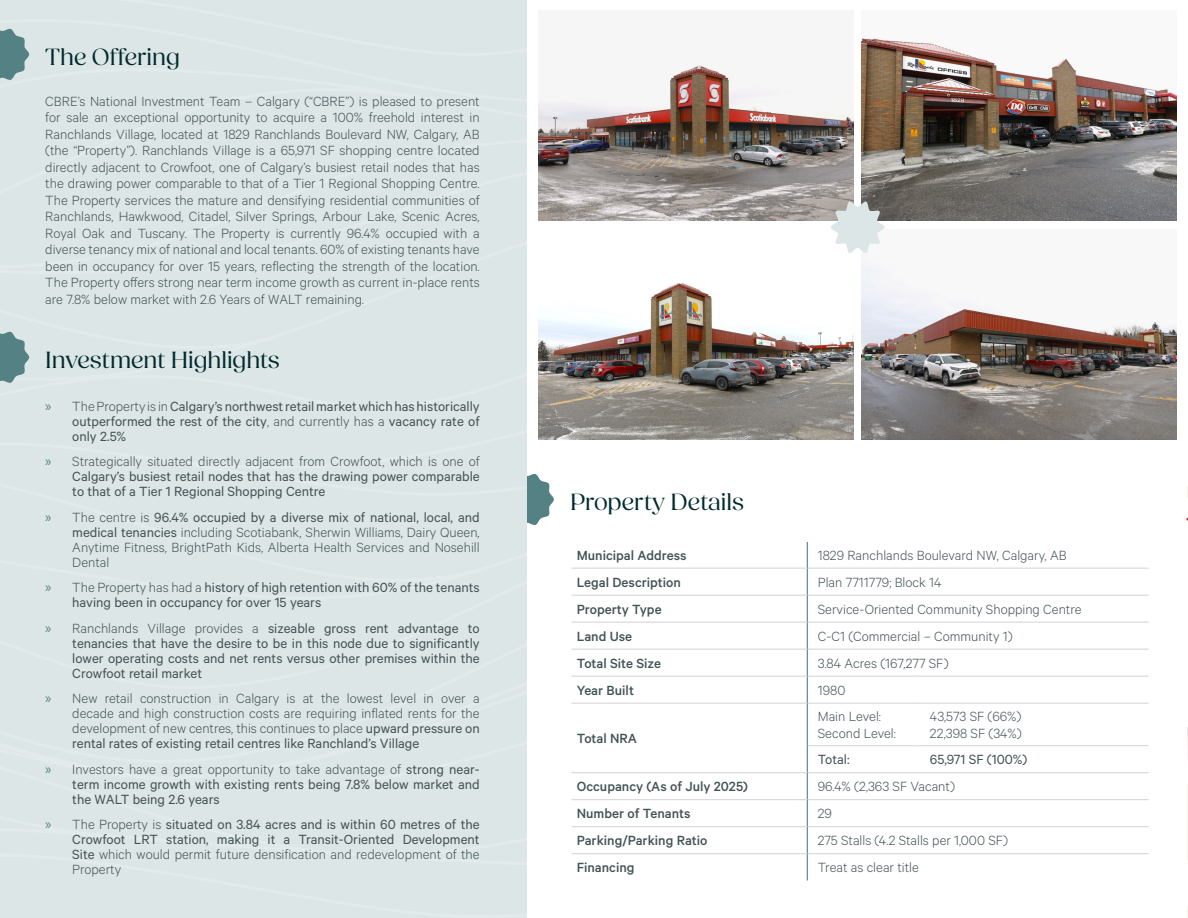
<style>
.page{position:relative;width:1188px;height:918px;background:#fff}
.page>*{position:absolute;margin:0;border:0;box-sizing:border-box;transform-origin:0 0}
.t1{font:24px "Fields Display";color:#012a2d}
.t2{font:300 15px/16.5px "Calibre";color:#435254;text-align:justify}
.t3{font:15px/15px "Calibre";color:#435254;text-align:justify}
.t4{font:500 15px "Calibre";color:#435254}
.s1{font-family:"Myriad Pro";color:#538184}
.s2{font-weight:300}
.s3{font-family:"Myriad Pro";font-weight:400;color:#538184}
.s4{font-weight:400}
</style>
<div class="page">
<svg style="left:526px;top:473px;width:28px;height:53px"></svg>
<svg style="left:1186px;top:486px;width:2px;height:432px"></svg>
<div style="left:420px;top:133px;width:106px;height:32px;background:#dde6e7"></div>
<div style="left:420px;top:81px;width:106px;height:52px;background:#dde6e7"></div>
<div style="left:0;top:448px;width:526px;height:80px;background:#dde6e7"></div>
<div style="left:0;top:275px;width:526px;height:170px;background:#dde6e7"></div>
<div style="left:279px;top:165px;width:247px;height:110px;background:#dde6e7"></div>
<div style="left:0;top:856px;width:526px;height:62px;background:#dde6e7"></div>
<svg style="left:0;top:856px;width:17px;height:48px"></svg>
<div style="left:0;top:563px;width:526px;height:145px;background:#dde6e7"></div>
<div style="left:0;top:81px;width:420px;height:170px;background:#dde6e7"></div>
<div style="left:0;top:451px;width:494px;height:149px;background:#dde6e7"></div>
<div style="left:0;top:708px;width:526px;height:148px;background:#dde6e7"></div>
<div style="left:134px;top:285px;width:392px;height:203px;background:#dde6e7"></div>
<div style="left:0;top:0;width:526px;height:81px;background:#dde6e7"></div>
<div style="left:0;top:248px;width:279px;height:136px;background:#dde6e7"></div>
<hr style="left:807px;top:568px;width:112px;height:1px;background:#d1d2d4">
<hr style="left:919px;top:568px;width:230px;height:1px;background:#d1d2d4">
<hr style="left:807px;top:595px;width:112px;height:1px;background:#d1d2d4">
<hr style="left:919px;top:595px;width:230px;height:1px;background:#d1d2d4">
<hr style="left:807px;top:622px;width:112px;height:1px;background:#d1d2d4">
<hr style="left:919px;top:622px;width:230px;height:1px;background:#d1d2d4">
<hr style="left:807px;top:649px;width:112px;height:1px;background:#d1d2d4">
<hr style="left:919px;top:649px;width:230px;height:1px;background:#d1d2d4">
<hr style="left:807px;top:676px;width:112px;height:1px;background:#d1d2d4">
<hr style="left:919px;top:676px;width:230px;height:1px;background:#d1d2d4">
<hr style="left:807px;top:703px;width:112px;height:1px;background:#d1d2d4">
<hr style="left:919px;top:703px;width:230px;height:1px;background:#d1d2d4">
<hr style="left:808px;top:745px;width:111px;height:1px;background:#d1d2d4">
<hr style="left:919px;top:745px;width:230px;height:1px;background:#d1d2d4">
<hr style="left:807px;top:772px;width:112px;height:1px;background:#d1d2d4">
<hr style="left:919px;top:772px;width:230px;height:1px;background:#d1d2d4">
<hr style="left:807px;top:799px;width:112px;height:1px;background:#d1d2d4">
<hr style="left:919px;top:799px;width:230px;height:1px;background:#d1d2d4">
<hr style="left:807px;top:826px;width:112px;height:1px;background:#d1d2d4">
<hr style="left:919px;top:826px;width:230px;height:1px;background:#d1d2d4">
<hr style="left:807px;top:853px;width:112px;height:1px;background:#d1d2d4">
<hr style="left:919px;top:853px;width:230px;height:1px;background:#d1d2d4">
<svg style="left:807px;top:542px;width:1px;height:161px"></svg>
<hr style="left:807px;top:703px;width:1px;height:43px;background:#538184">
<svg style="left:807px;top:746px;width:1px;height:135px"></svg>
<hr style="left:572px;top:568px;width:235px;height:1px;background:#d1d2d4">
<hr style="left:572px;top:595px;width:235px;height:1px;background:#d1d2d4">
<hr style="left:572px;top:622px;width:235px;height:1px;background:#d1d2d4">
<hr style="left:572px;top:649px;width:235px;height:1px;background:#d1d2d4">
<hr style="left:572px;top:676px;width:235px;height:1px;background:#d1d2d4">
<hr style="left:572px;top:703px;width:235px;height:1px;background:#d1d2d4">
<hr style="left:572px;top:772px;width:235px;height:1px;background:#d1d2d4">
<hr style="left:572px;top:799px;width:235px;height:1px;background:#d1d2d4">
<hr style="left:572px;top:826px;width:235px;height:1px;background:#d1d2d4">
<hr style="left:572px;top:853px;width:235px;height:1px;background:#d1d2d4">
<img style="left:538px;top:65px;width:315px;height:155px">
<img style="left:538px;top:283px;width:315px;height:156px">
<img style="left:862px;top:38px;width:315px;height:182px">
<img style="left:862px;top:254px;width:315px;height:185px">
<svg style="left:831px;top:201px;width:54px;height:53px"></svg>
<p class="t1" style="left:45px;top:44px;width:136px">The Offering</p>
<p class="t2" style="left:45px;top:92px;width:436px">CBRE’s National Investment Team – Calgary (“CBRE”) is pleased to present for sale an exceptional opportunity to acquire a 100% freehold interest in Ranchlands Village, located at 1829 Ranchlands Boulevard NW, Calgary, AB (the “Property”). Ranchlands Village is a 65,971 SF shopping centre located directly adjacent to Crowfoot, one of Calgary’s busiest retail nodes that has the drawing power comparable to that of a Tier 1 Regional Shopping Centre.<br>The Property services the mature and densifying residential communities of Ranchlands, Hawkwood, Citadel, Silver Springs, Arbour Lake, Scenic Acres, Royal Oak and Tuscany. The Property is currently 96.4% occupied with a diverse tenancy mix of national and local tenants. 60% of existing tenants have been in occupancy for over 15 years, reflecting the strength of the location.<br>The Property offers strong near term income growth as current in-place rents are 7.8% below market with 2.6 Years of WALT remaining.</p>
<p class="t1" style="left:45px;top:346px;width:236px">Investment Highlights</p>
<p class="t3" style="left:72px;top:398px;width:409px;text-indent:-27px"><span class="s1">»</span> <span class="s2">The Property is in</span> Calgary’s northwest retail market which has historically outperformed the rest of the city<span class="s2">, and currently has a</span> vacancy rate of only 2.5%</p>
<p class="t3" style="left:72px;top:454px;width:409px;text-indent:-27px"><span class="s1">»</span> <span class="s2">Strategically situated directly adjacent from Crowfoot, which is one of </span>Calgary’s busiest retail nodes that has the drawing power comparable to that of a Tier 1 Regional Shopping Centre</p>
<p class="t2" style="left:72px;top:509px;width:409px;line-height:15px;text-indent:-27px"><span class="s3">»</span> The centre is <span class="s4">96.4% occupied by a diverse mix of national, local, and medical tenancies</span> including Scotiabank, Sherwin Williams, Dairy Queen, Anytime Fitness, BrightPath Kids, Alberta Health Services and Nosehill Dental</p>
<p class="t3" style="left:72px;top:580px;width:409px;text-indent:-27px"><span class="s1">»</span> <span class="s2">The Property has had a</span> history of high retention with 60% of the tenants having been in occupancy for over 15 years</p>
<p class="t3" style="left:72px;top:620px;width:409px;text-indent:-27px"><span class="s1">»</span> <span class="s2">Ranchlands Village provides a</span> sizeable gross rent advantage to tenancies that have the desire to be in this node due to significantly lower operating costs and net rents versus other premises within the Crowfoot retail market</p>
<p class="t2" style="left:72px;top:691px;width:409px;line-height:15px;text-indent:-27px"><span class="s3">»</span> New retail construction in Calgary is at the lowest level in over a decade and high construction costs are requiring inflated rents for the development of new centres, this continues to place <span class="s4">upward pressure on rental rates of existing retail centres like Ranchland’s Village</span></p>
<p class="t3" style="left:72px;top:761px;width:409px;text-indent:-27px"><span class="s1">»</span> <span class="s2">Investors have a great opportunity to take advantage of</span> strong near&shy;term income growth with existing rents being 7.8% below market and the WALT being 2.6 years</p>
<p class="t3" style="left:72px;top:817px;width:409px;text-indent:-27px"><span class="s1">»</span> <span class="s2">The Property is</span> situated on 3.84 acres and is within 60 metres of the Crowfoot LRT station, making it a Transit-Oriented Development Site <span class="s2">which would permit future densification and redevelopment of the Property</span></p>
<p class="t1" style="left:570px;top:489px;width:175px">Property Details</p>
<p class="t4" style="left:577px;top:546px;width:111px">Municipal Address</p>
<p class="t2" style="left:818px;top:546px;width:250px">1829 Ranchlands Boulevard NW, Calgary, AB</p>
<p class="t4" style="left:577px;top:573px;width:106px">Legal Description</p>
<p class="t2" style="left:818px;top:573px;width:125px">Plan 7711779; Block 14</p>
<p class="t4" style="left:577px;top:600px;width:86px">Property Type</p>
<p class="t2" style="left:818px;top:600px;width:265px">Service-Oriented Community Shopping Centre</p>
<p class="t4" style="left:577px;top:627px;width:57px">Land Use</p>
<p class="t2" style="left:818px;top:627px;width:196px">C-C1 (Commercial – Community 1)</p>
<p class="t4" style="left:577px;top:654px;width:86px">Total Site Size</p>
<p class="t2" style="left:818px;top:654px;width:132px">3.84 Acres (167,277 SF)</p>
<p class="t4" style="left:577px;top:681px;width:59px">Year Built</p>
<p class="t2" style="left:818px;top:681px;width:29px">1980</p>
<p class="t4" style="left:577px;top:729px;width:62px">Total NRA</p>
<p class="t2" style="left:818px;top:707px;width:65px">Main Level:</p>
<p class="t2" style="left:818px;top:724px;width:80px">Second Level:</p>
<p class="t2" style="left:930px;top:707px;width:93px">43,573 SF (66%)</p>
<p class="t2" style="left:930px;top:724px;width:93px">22,398 SF (34%)</p>
<p class="t3" style="left:818px;top:751px;width:33px">Total:</p>
<p class="t3" style="left:930px;top:751px;width:99px">65,971 SF (100%)</p>
<p class="t4" style="left:577px;top:778px;width:173px">Occupancy (As of July 2025)</p>
<p class="t2" style="left:818px;top:778px;width:139px">96.4% (2,363 SF Vacant)</p>
<p class="t4" style="left:577px;top:805px;width:115px">Number of Tenants</p>
<p class="t2" style="left:818px;top:805px;width:16px">29</p>
<p class="t4" style="left:577px;top:832px;width:132px">Parking/Parking Ratio</p>
<p class="t2" style="left:818px;top:832px;width:192px">275 Stalls (4.2 Stalls per 1,000 SF)</p>
<p class="t4" style="left:577px;top:859px;width:59px">Financing</p>
<p class="t2" style="left:818px;top:859px;width:103px">Treat as clear title</p>
</div>
